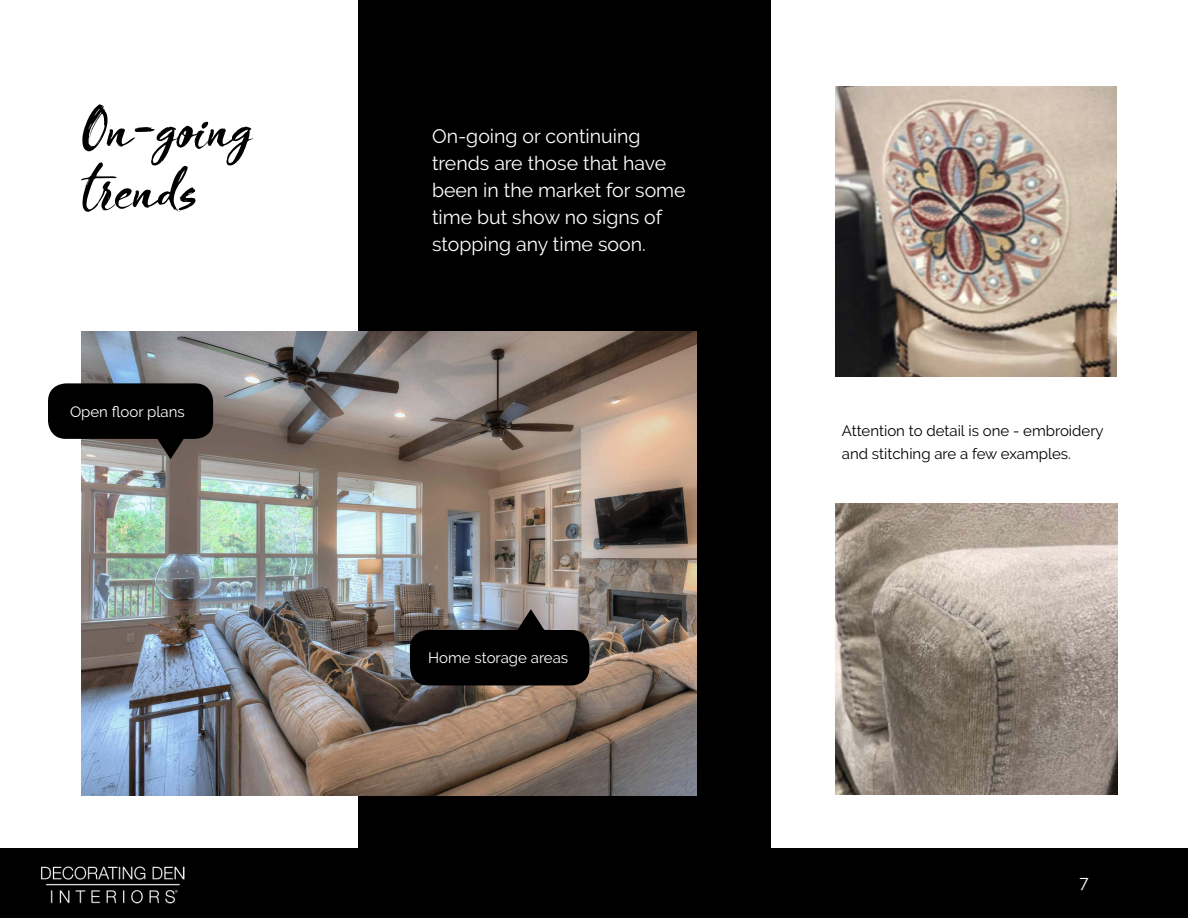
<style>
.page{position:relative;width:1188px;height:918px;background:#fff}
.page>*{position:absolute;margin:0;border:0;box-sizing:border-box;transform-origin:0 0}
.t1{font:51px/61.2px "Blooms";color:#000}
.t2{font:19.5px/27px "Raleway";color:#fff}
.t3{font:17.25px "Raleway";color:#fff}
.t4{font:15px/22.5px "Raleway";color:#000}
.t5{font:15px "Raleway";color:#fff}
</style>
<div class="page">
<div style="left:0;top:848px;width:1188px;height:70px;background:#000"></div>
<div style="left:358px;top:0;width:412px;height:872px;background:#000"></div>
<img style="left:82px;top:332px;width:615px;height:464px">
<img style="left:836px;top:86px;width:281px;height:291px">
<img style="left:836px;top:503px;width:281px;height:292px">
<div style="left:48px;top:383px;width:165px;height:56px;background:#000;border-radius:18px"></div>
<div style="left:410px;top:630px;width:180px;height:55px;background:#000;border-radius:18px"></div>
<svg style="left:514px;top:609px;width:34px;height:21px"></svg>
<svg style="left:154px;top:438px;width:33px;height:21px"></svg>
<h1 class="t1" style="left:81px;top:100px;width:172px">On-going trends</h1>
<p class="t5" style="left:70px;top:403px;width:116px">Open floor plans</p>
<p class="t2" style="left:432px;top:123px;width:255px">On-going or continuing trends are those that have been in the market for some time but show no signs of stopping any time soon.</p>
<p class="t5" style="left:428px;top:649px;width:141px">Home storage areas</p>
<p class="t4" style="left:842px;top:420px;width:263px">Attention to detail is one - embroidery and stitching are a few examples.</p>
<p class="t3" style="left:1080px;top:872px;width:11px">7</p>
</div>
